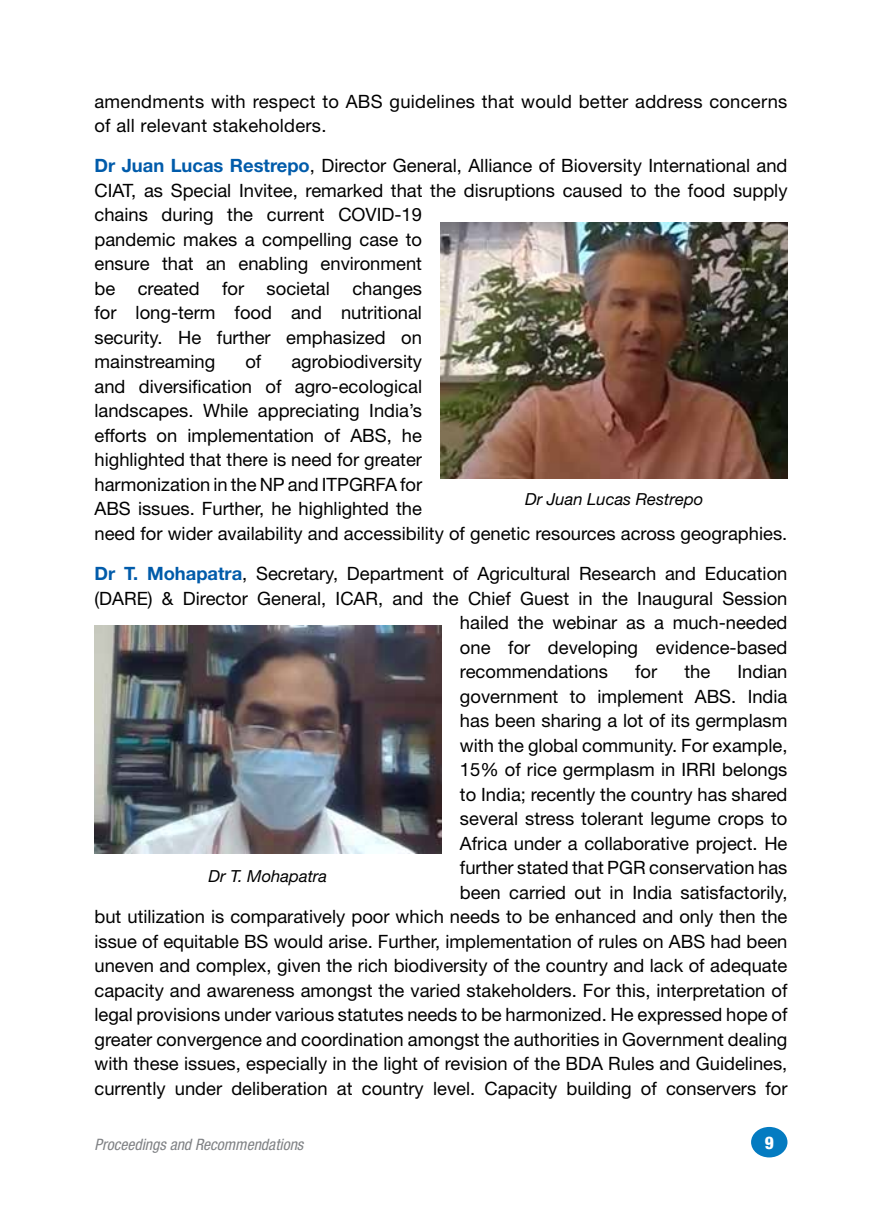
<style>
.page{position:relative;width:882px;height:1229px;background:#fff}
.page>*{position:absolute;margin:0;border:0;box-sizing:border-box;transform-origin:0 0}
.t1{font:18.38px/24.5px "Helvetica Neue LT Std";color:#000}
.t2{font:800 condensed 17.5px "Helvetica Neue";color:#fff}
.t3{font:italic 16.62px "Helvetica Neue LT Std";color:#000}
.t4{font:italic condensed 15.75px "Helvetica Neue";color:#808285}
.s1{font-weight:700;color:#005baa}
</style>
<div class="page">
<div style="left:751px;top:1126px;width:37px;height:31px;background:#047bc1;border-radius:50%"></div>
<img style="left:94px;top:625px;width:347px;height:229px">
<img style="left:441px;top:222px;width:347px;height:256px">
<p class="t1" style="left:94px;top:89px;width:695px">amendments with respect to ABS guidelines that would better address concerns of all relevant stakeholders.</p>
<p class="t1" style="left:94px;top:153px;width:695px"><span class="s1">Dr Juan Lucas Restrepo</span>, Director General, Alliance of Bioversity International and CIAT, as Special Invitee, remarked that the disruptions caused to the food supply chains during the current COVID-19<br>pandemic makes a compelling case to<br>ensure that an enabling environment<br>be created for societal changes<br>for long-term food and nutritional<br>security. He further emphasized on<br>mainstreaming</p>
<p class="t1" style="left:245px;top:349px;width:17px">of</p>
<p class="t1" style="left:94px;top:349px;width:694px;text-indent:197px">agrobiodiversity<br>and diversification of agro-ecological<br>landscapes. While appreciating India’s<br>efforts on implementation of ABS, he<br>highlighted that there is need for greater<br>harmonization in the NP and ITPGRFA for<br>ABS issues. Further, he highlighted the<br>need for wider availability and accessibility of genetic resources across geographies.</p>
<p class="t1" style="left:94px;top:561px;width:694px"><span class="s1">Dr T. Mohapatra</span>, Secretary, Department of Agricultural Research and Education</p>
<p class="t1" style="left:94px;top:585px;width:695px">(DARE) &amp; Director General, ICAR, and the Chief Guest in the Inaugural Session</p>
<p class="t1" style="left:460px;top:610px;width:329px">hailed the webinar as a much-needed</p>
<p class="t1" style="left:460px;top:634px;width:329px">one for developing evidence-based</p>
<p class="t1" style="left:460px;top:659px;width:150px">recommendations</p>
<p class="t1" style="left:635px;top:659px;width:24px">for</p>
<p class="t1" style="left:684px;top:659px;width:27px">the</p>
<p class="t3" style="left:525px;top:489px;width:180px">Dr Juan Lucas Restrepo</p>
<p class="t1" style="left:94px;top:659px;width:695px;text-align:right">Indian<br>government to implement ABS. India<br>has been sharing a lot of its germplasm<br>with the global community. For example,<br>15% of rice germplasm in IRRI belongs<br>to India; recently the country has shared<br>several stress tolerant legume crops to<br>Africa under a collaborative project. He<br>further stated that PGR conservation has<br>been carried out in India satisfactorily,<br>but utilization is comparatively poor which needs to be enhanced and only then the issue of equitable BS would arise. Further, implementation of rules on ABS had been uneven and complex, given the rich biodiversity of the country and lack of adequate capacity and awareness amongst the varied stakeholders. For this, interpretation of legal provisions under various statutes needs to be harmonized. He expressed hope of greater convergence and coordination amongst the authorities in Government dealing with these issues, especially in the light of revision of the BDA Rules and Guidelines, currently under deliberation at country level. Capacity building of conservers for</p>
<p class="t3" style="left:209px;top:865px;width:120px">Dr T. Mohapatra</p>
<p class="t4" style="left:94px;top:1135px;width:210px">Proceedings and Recommendations</p>
<p class="t2" style="left:765px;top:1132px;width:11px">9</p>
</div>
